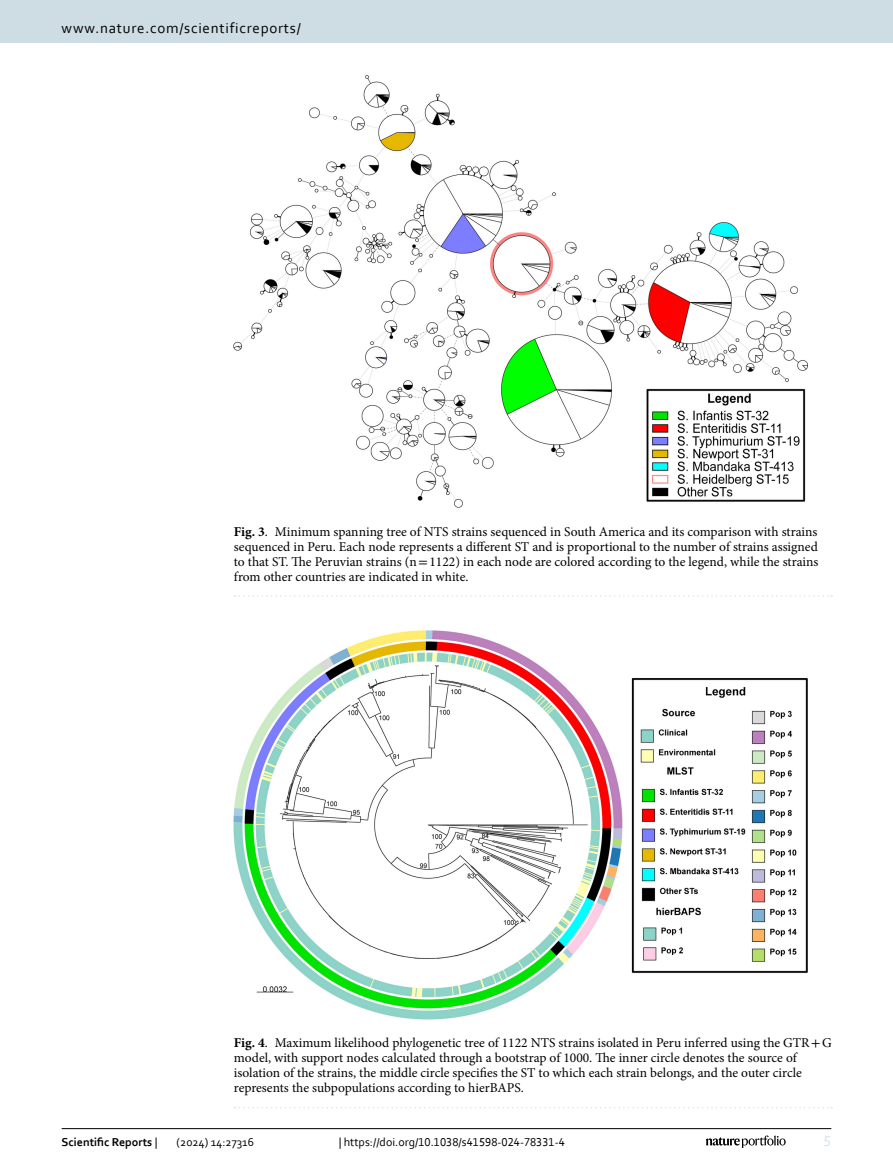
<style>
.page{position:relative;width:893px;height:1174px;background:#fff}
.page>*{position:absolute;margin:0;border:0;box-sizing:border-box;transform-origin:0 0}
.t1{font:15px "Corbel";letter-spacing:.05em;color:#000}
.t2{font:15px "Corbel";color:#d9e4eb}
.Figure_Caption{font:13.5px/15px "Minion Pro";color:#000}
.t3{font:12px "Corbel";color:#000}
.t4{font:700 12px "Corbel";color:#000}
.s1{font-weight:700}
.s2{font-family:"STIX"}
.s3{font-weight:400}
</style>
<div class="page">
<img style="left:234px;top:630px;width:574px;height:389px">
<svg style="left:235px;top:1107px;width:597px;height:1px"></svg>
<img style="left:234px;top:76px;width:573px;height:432px">
<svg style="left:235px;top:595px;width:597px;height:2px"></svg>
<hr style="left:62px;top:1128px;width:769px;height:1px;background:#000">
<svg style="left:706px;top:1135px;width:80px;height:12px"></svg>
<div style="left:0;top:0;width:893px;height:43px;background:#cedde4"></div>
<p class="t1" style="left:62px;top:18px;width:241px">www.nature.com/scientificreports/</p>
<p class="Figure_Caption" style="left:234px;top:524px;width:586px;text-align:justify"><span class="s1">Fig. 3</span>. Minimum spanning tree of NTS strains sequenced in South America and its comparison with strains sequenced in Peru. Each node represents a different ST and is proportional to the number of strains assigned to that ST. The Peruvian strains (n<span class="s2">=</span>1122) in each node are colored according to the legend, while the strains from other countries are indicated in white.</p>
<p class="Figure_Caption" style="left:234px;top:1035px;width:599px"><span class="s1">Fig. 4</span>. Maximum likelihood phylogenetic tree of 1122 NTS strains isolated in Peru inferred using the GTR<span class="s2">+</span>G model, with support nodes calculated through a bootstrap of 1000. The inner circle denotes the source of isolation of the strains, the middle circle specifies the ST to which each strain belongs, and the outer circle represents the subpopulations according to hierBAPS.</p>
<p class="t4" style="left:62px;top:1134px;width:97px">Scientific Reports <span class="s3">|</span></p>
<p class="t3" style="left:177px;top:1134px;width:79px">(2024) 14:27316</p>
<p class="t3" style="left:339px;top:1134px;width:228px">| https://doi.org/10.1038/s41598-024-78331-4</p>
<p class="t2" style="left:824px;top:1132px;width:9px">5</p>
</div>
